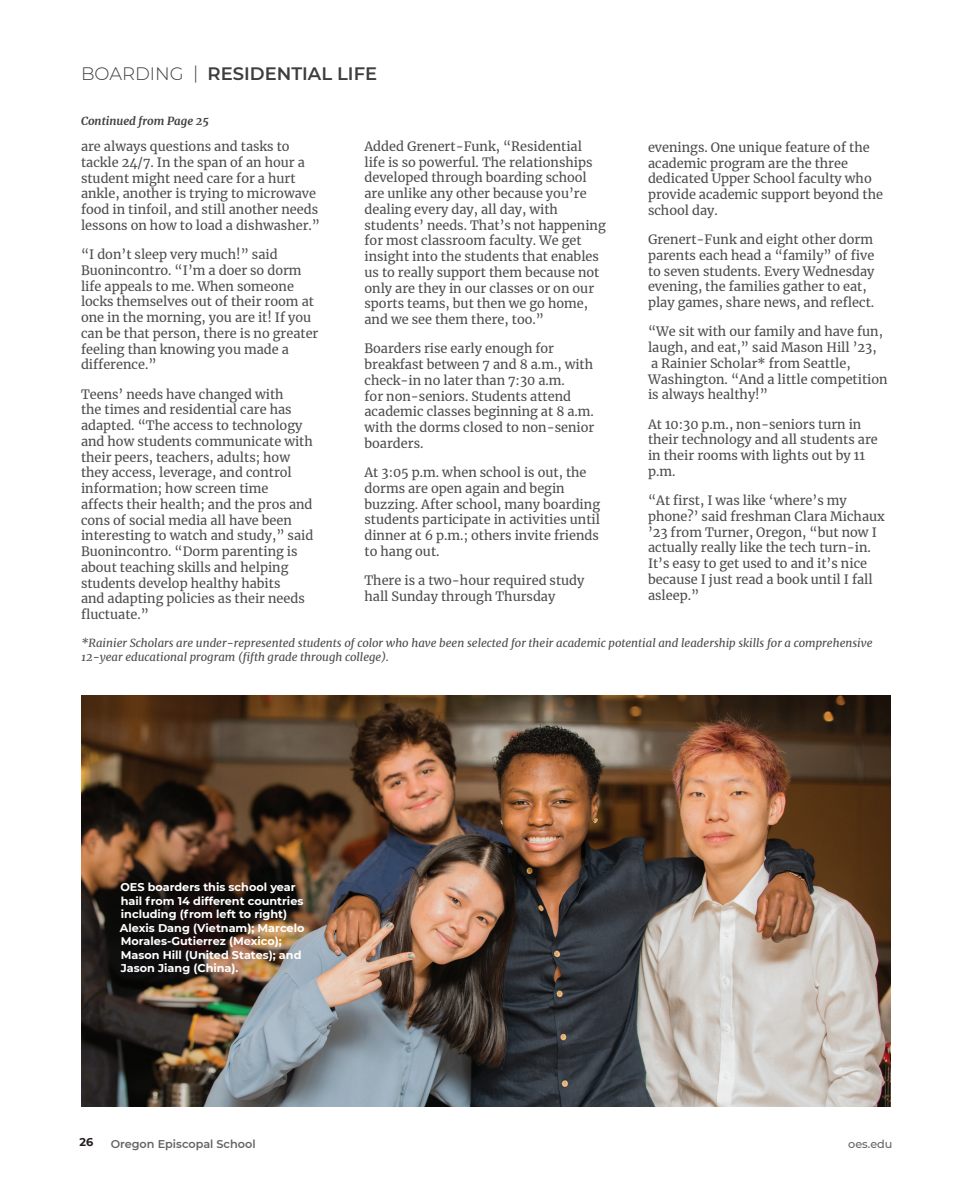
<style>
.page{position:relative;width:972px;height:1188px;background:#fff}
.page>*{position:absolute;margin:0;border:0;box-sizing:border-box;transform-origin:0 0}
.t1{font:600 18px "Montserrat";color:#3e3e3f}
.t2{font:12.75px/15.8px "Merriweather";color:#4b4c4d}
.t3{font:italic 11.25px/13.5px "Merriweather";color:#4b4c4d}
.t4{font:700 11.25px/13.5px "Montserrat";color:#fff}
.Footers{font:600 11.25px "Montserrat";color:#636366}
.t5{font:italic 700 11.25px "Merriweather";color:#3e3e3f}
.Footers-2{font:500 11.25px "Montserrat";color:#636366}
.t6{font:700 11.25px "Montserrat";color:#231f20}
.s1{font-weight:300}
</style>
<div class="page">
<img style="left:81px;top:696px;width:810px;height:411px">
<p class="t1" style="left:81px;top:61px;width:298px"><span class="s1">BOARDING |</span> RESIDENTIAL LIFE</p>
<p class="t5" style="left:81px;top:113px;width:129px">Continued from Page 25</p>
<p class="t2" style="left:364px;top:138px;width:243px">Added Grenert-Funk, “Residential<br>life is so powerful. The relationships developed through boarding school are unlike any other because you’re dealing every day, all day, with students’ needs. That’s not happening for most classroom faculty. We get insight into the students that enables us to really support them because not only are they in our classes or on our sports teams, but then we go home, and we see them there, too.”</p>
<p class="t2" style="left:364px;top:340px;width:231px">Boarders rise early enough for breakfast between 7 and 8 a.m., with check-in no later than 7:30 a.m.<br>for non-seniors. Students attend academic classes beginning at 8 a.m. with the dorms closed to non-senior boarders.</p>
<p class="t2" style="left:364px;top:464px;width:237px">At 3:05 p.m. when school is out, the dorms are open again and begin buzzing. After school, many boarding students participate in activities until dinner at 6 p.m.; others invite friends to hang out.</p>
<p class="t2" style="left:364px;top:572px;width:222px">There is a two-hour required study hall Sunday through Thursday</p>
<p class="t2" style="left:81px;top:138px;width:241px">are always questions and tasks to tackle 24/7. In the span of an hour a student might need care for a hurt ankle, another is trying to microwave food in tinfoil, and still another needs lessons on how to load a dishwasher.”</p>
<p class="t2" style="left:81px;top:246px;width:239px">“I don’t sleep very much!” said<br>Buonincontro. “I’m a doer so dorm life appeals to me. When someone locks themselves out of their room at one in the morning, you are it! If you can be that person, there is no greater feeling than knowing you made a difference.”</p>
<p class="t2" style="left:81px;top:386px;width:234px">Teens’ needs have changed with<br>the times and residential care has adapted. “The access to technology and how students communicate with their peers, teachers, adults; how they access, leverage, and control information; how screen time affects their health; and the pros and cons of social media all have been interesting to watch and study,” said<br>Buonincontro. “Dorm parenting is about teaching skills and helping students develop healthy habits<br>and adapting policies as their needs fluctuate.”</p>
<p class="t2" style="left:648px;top:139px;width:237px">evenings. One unique feature of the academic program are the three dedicated Upper School faculty who provide academic support beyond the school day.</p>
<p class="t2" style="left:648px;top:231px;width:228px">Grenert-Funk and eight other dorm parents each head a “family” of five to seven students. Every Wednesday evening, the families gather to eat, play games, share news, and reflect.</p>
<p class="t2" style="left:648px;top:324px;width:241px">“We sit with our family and have fun, laugh, and eat,” said Mason Hill ’23,<br>a Rainier Scholar* from Seattle,<br>Washington. “And a little competition is always healthy!”</p>
<p class="t2" style="left:648px;top:416px;width:231px">At 10:30 p.m., non-seniors turn in their technology and all students are in their rooms with lights out by 11 p.m.</p>
<p class="t2" style="left:648px;top:492px;width:238px">“At first, I was like ‘where’s my phone?’ said freshman Clara Michaux ’23 from Turner, Oregon, “but now I actually really like the tech turn-in.<br>It’s easy to get used to and it’s nice because I just read a book until I fall asleep.”</p>
<p class="t3" style="left:81px;top:636px;width:793px">*Rainier Scholars are under-represented students of color who have been selected for their academic potential and leadership skills for a comprehensive<br>12-year educational program (fifth grade through college).</p>
<p class="t4" style="left:120px;top:880px;width:186px">OES boarders this school year hail from 14 different countries including (from left to right)<br>Alexis Dang (Vietnam); Marcelo<br>Morales-Gutierrez (Mexico);<br>Mason Hill (United States); and<br>Jason Jiang (China).</p>
<p class="t6" style="left:80px;top:1134px;width:15px">26</p>
<p class="Footers" style="left:111px;top:1136px;width:146px">Oregon Episcopal School</p>
<p class="Footers-2" style="left:848px;top:1136px;width:46px">oes.edu</p>
</div>
